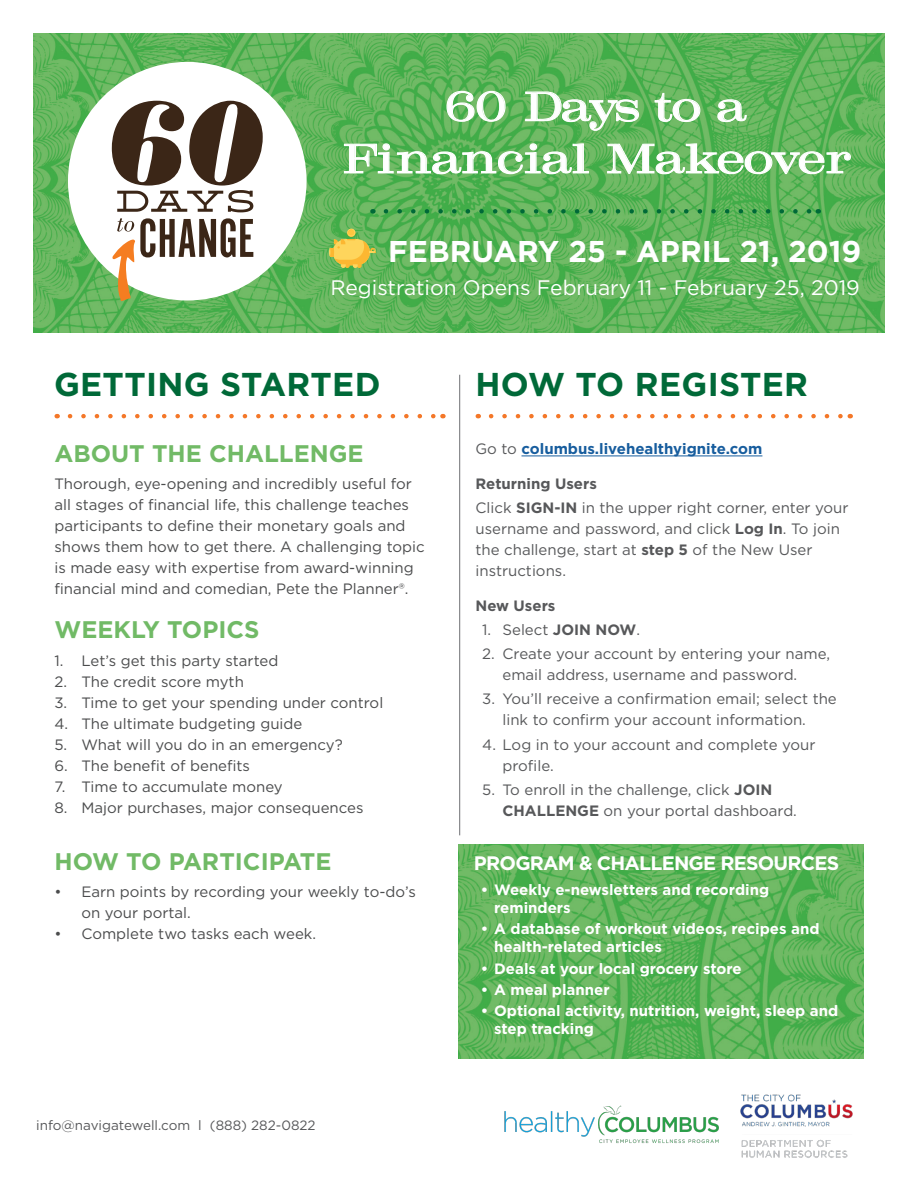
<style>
.page{position:relative;width:918px;height:1188px;background:#fff}
.page>*{position:absolute;margin:0;border:0;box-sizing:border-box;transform-origin:0 0}
.t1{font:43.5px/52.2px "Alexandria";color:#fff;text-align:center}
.t2{font:700 33px "Gotham";letter-spacing:.01em;color:#006938}
.t3{font:700 30px "Gotham";color:#fff}
.t4{font:700 24px "Gotham";color:#71ba66}
.t5{font:21px "Gotham";color:#fff}
.t6{font:700 19.5px "Gotham";letter-spacing:-.04em;color:#fff}
.t7{font:15px/21px "Gotham";color:#4b4c4d}
.t8{font:15px/21px "Gotham";color:#57585a}
.t9{font:700 15px/18px "Gotham";color:#fff}
.t10{font:700 15px "Gotham";color:#175d9e}
.t11{font:700 15px "Gotham";color:#57585a}
.t12{font:13.5px "Gotham";color:#57585a}
.s1{font-weight:400;color:#57585a}
.s2{font-weight:700}
</style>
<div class="page">
<img style="left:34px;top:34px;width:850px;height:299px">
<div style="left:68px;top:62px;width:239px;height:239px;background:#fff;border-radius:50%"></div>
<svg style="left:112px;top:218px;width:141px;height:83px"></svg>
<svg style="left:112px;top:101px;width:151px;height:111px"></svg>
<svg style="left:491px;top:414px;width:352px;height:4px"></svg>
<svg style="left:70px;top:414px;width:366px;height:4px"></svg>
<svg style="left:446px;top:41px;width:60px;height:81px;background:#6bba67"></svg>
<svg style="left:525px;top:91px;width:115px;height:40px;background:#7bc177"></svg>
<svg style="left:654px;top:92px;width:47px;height:31px"></svg>
<svg style="left:717px;top:99px;width:30px;height:24px"></svg>
<svg style="left:343px;top:143px;width:509px;height:71px;background:#68b966"></svg>
<img style="left:459px;top:844px;width:405px;height:215px">
<hr style="left:459px;top:375px;width:1px;height:460px;background:#6f7073">
<div style="left:347px;top:229px;width:8px;height:7px;background:#fdcb4d;border-radius:50%"></div>
<svg style="left:329px;top:230px;width:47px;height:38px;background:#b7bf51"></svg>
<hr style="left:522px;top:456px;width:240px;height:1px;background:#175d9e">
<img style="left:740px;top:1094px;width:113px;height:64px">
<img style="left:504px;top:1105px;width:215px;height:38px">
<p class="t1" style="left:341px;top:79px;width:509px">60 Days to a<br>Financial Makeover</p>
<p class="t3" style="left:388px;top:231px;width:474px">FEBRUARY 25 - APRIL 21, 2019</p>
<p class="t5" style="left:330px;top:274px;width:531px">Registration Opens February 11 - February 25, 2019</p>
<p class="t2" style="left:54px;top:363px;width:328px">GETTING STARTED</p>
<p class="t2" style="left:476px;top:363px;width:334px">HOW TO REGISTER</p>
<p class="t4" style="left:54px;top:437px;width:311px">ABOUT THE CHALLENGE</p>
<p class="t7" style="left:54px;top:473px;width:372px">Thorough, eye-opening and incredibly useful for all stages of financial life, this challenge teaches participants to define their monetary goals and shows them how to get there. A challenging topic is made easy with expertise from award-winning financial mind and comedian, Pete the Planner®.</p>
<p class="t4" style="left:54px;top:613px;width:207px">WEEKLY TOPICS</p>
<p class="t7" style="left:54px;top:649px;width:225px">1. Let’s get this party started</p>
<p class="t7" style="left:54px;top:670px;width:191px">2. The credit score myth</p>
<p class="t7" style="left:54px;top:691px;width:330px">3. Time to get your spending under control</p>
<p class="t7" style="left:54px;top:712px;width:249px">4. The ultimate budgeting guide</p>
<p class="t7" style="left:54px;top:733px;width:290px">5. What will you do in an emergency?</p>
<p class="t7" style="left:54px;top:754px;width:197px">6. The benefit of benefits</p>
<p class="t7" style="left:54px;top:775px;width:230px">7. Time to accumulate money</p>
<p class="t7" style="left:54px;top:796px;width:311px">8. Major purchases, major consequences</p>
<p class="t4" style="left:54px;top:845px;width:279px">HOW TO PARTICIPATE</p>
<p class="t7" style="left:81px;top:881px;width:336px;text-indent:-27px">• Earn points by recording your weekly to-do’s on your portal.</p>
<p class="t7" style="left:54px;top:923px;width:263px">• Complete two tasks each week.</p>
<p class="t12" style="left:36px;top:1117px;width:281px">info@navigatewell.com l (888) 282-0822</p>
<p class="t10" style="left:476px;top:439px;width:288px"><span class="s1">Go to</span> columbus.livehealthyignite.com</p>
<p class="t11" style="left:476px;top:474px;width:123px">Returning Users</p>
<p class="t8" style="left:476px;top:497px;width:375px">Click <span class="s2">SIGN-IN</span> in the upper right corner, enter your username and password, and click <span class="s2">Log In</span>. To join the challenge, start at <span class="s2">step 5</span> of the New User instructions.</p>
<p class="t11" style="left:476px;top:595px;width:81px">New Users</p>
<p class="t8" style="left:482px;top:619px;width:159px">1. Select <span class="s2">JOIN NOW</span>.</p>
<p class="t8" style="left:503px;top:643px;width:329px;text-indent:-20px">2. Create your account by entering your name, email address, username and password.</p>
<p class="t8" style="left:503px;top:688px;width:336px;text-indent:-20px">3. You’ll receive a confirmation email; select the link to confirm your account information.</p>
<p class="t8" style="left:503px;top:733px;width:315px;text-indent:-20px">4. Log in to your account and complete your profile.</p>
<p class="t8" style="left:503px;top:779px;width:296px;text-indent:-20px">5. To enroll in the challenge, click <span class="s2">JOIN<br>CHALLENGE</span> on your portal dashboard.</p>
<p class="t6" style="left:474px;top:851px;width:367px">PROGRAM &amp; CHALLENGE RESOURCES</p>
<p class="t9" style="left:494px;top:881px;width:276px;text-indent:-14px">• Weekly e-newsletters and recording reminders</p>
<p class="t9" style="left:494px;top:920px;width:327px;text-indent:-14px">• A database of workout videos, recipes and health-related articles</p>
<p class="t9" style="left:481px;top:959px;width:262px">• Deals at your local grocery store</p>
<p class="t9" style="left:481px;top:980px;width:130px">• A meal planner</p>
<p class="t9" style="left:494px;top:1002px;width:346px;text-indent:-14px">• Optional activity, nutrition, weight, sleep and step tracking</p>
</div>
